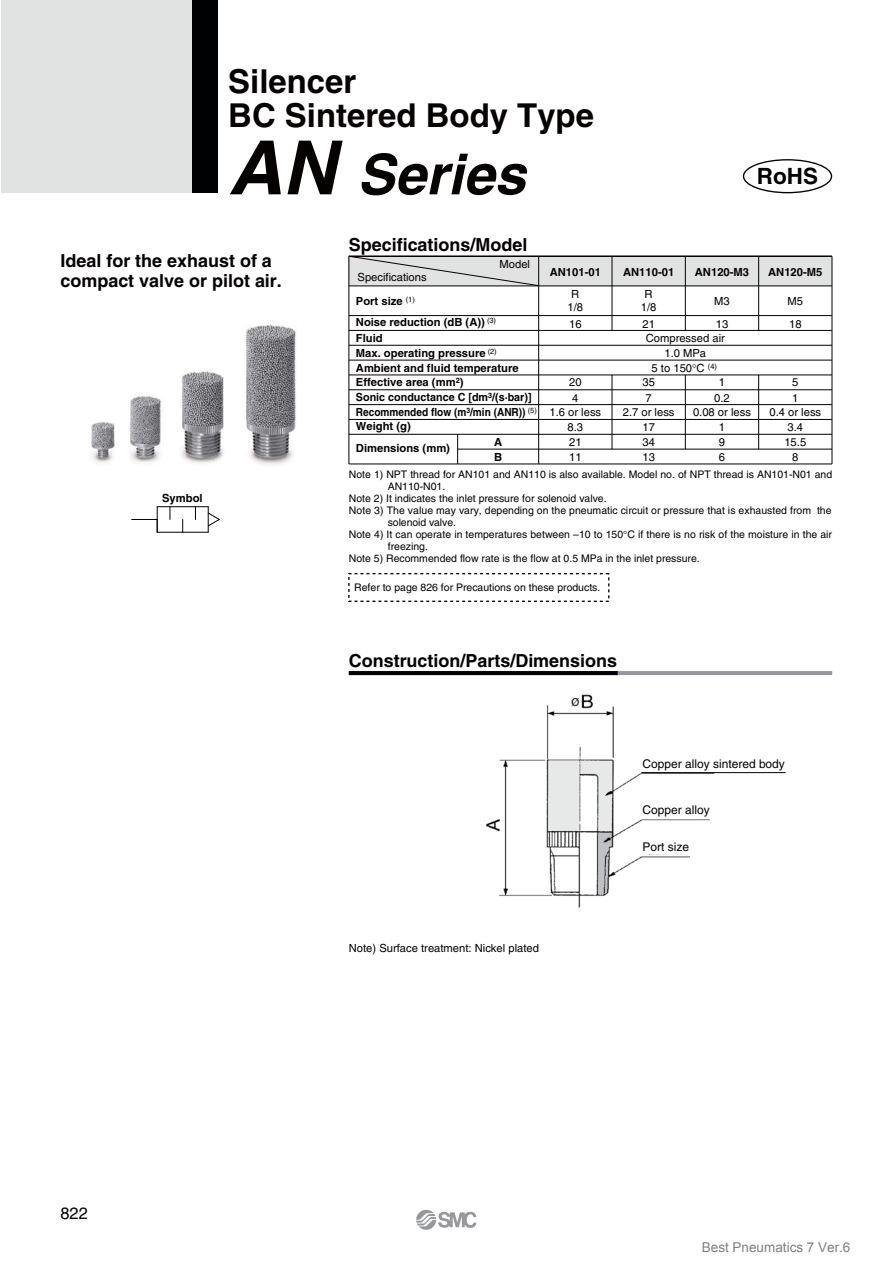
<style>
.page{position:relative;width:893px;height:1263px;background:#fff}
.page>*{position:absolute;margin:0;border:0;box-sizing:border-box;transform-origin:0 0}
.t1{font:italic 700 56.1px "Helvetica";color:#050100}
.t2{font:700 32.85px/34.3px "Helvetica";color:#050100}
.t3{font:700 22.5px "Helvetica";color:#000102}
.t4{font:700 18px/19.5px "Helvetica";color:#050100}
.t5{font:16.5px "Helvetica";color:#000102}
.t6{font:13.5px "Arial";color:#808080}
.t7{font:12px "Helvetica";color:#050100}
.t8{font:700 11.25px/14.9px "Helvetica";color:#050100}
.t9{font:11.25px/13.5px "Helvetica";color:#050100;text-align:center}
.t10{font:700 11.25px "Helvetica";color:#050100;scale:.9 1}
.t11{font:700 11.25px "Helvetica";color:#000102}
.t12{font:10.5px "Helvetica";color:#050100}
.s1{font-size:74.7px}
.s2{font-weight:400}
</style>
<div class="page">
<img style="left:486px;top:694px;width:242px;height:214px">
<div style="left:640px;top:749px;width:93px;height:22px;background:#fff"></div>
<div style="left:643px;top:794px;width:92px;height:23px;background:#fff"></div>
<div style="left:642px;top:829px;width:93px;height:24px;background:#fff"></div>
<hr style="left:641px;top:772px;width:145px;height:1px;background:#050100">
<div style="left:690px;top:853px;width:34px;height:6px;background:#fff"></div>
<div style="left:694px;top:833px;width:53px;height:60px;background:#fff"></div>
<img style="left:91px;top:325px;width:205px;height:140px">
<div style="left:1px;top:0;width:191px;height:193px;background:#e1e2e2"></div>
<div style="left:192px;top:0;width:25px;height:193px;background:#000102"></div>
<svg style="left:195px;top:507px;width:1px;height:12px"></svg>
<svg style="left:182px;top:519px;width:1px;height:13px"></svg>
<svg style="left:170px;top:507px;width:1px;height:12px"></svg>
<hr style="left:157px;top:532px;width:51px;height:1px;background:#050100">
<hr style="left:157px;top:506px;width:51px;height:1px;background:#050100">
<svg style="left:207px;top:507px;width:13px;height:25px"></svg>
<svg style="left:132px;top:507px;width:26px;height:25px"></svg>
<hr style="left:349px;top:671px;width:483px;height:4px;background:#96989c">
<hr style="left:349px;top:671px;width:269px;height:4px;background:#000102">
<div style="left:349px;top:256px;width:483px;height:30px;background:#e1e2e2"></div>
<hr style="left:349px;top:255px;width:483px;height:2px;background:#050100">
<hr style="left:349px;top:286px;width:483px;height:1px;background:#050100">
<hr style="left:349px;top:315px;width:483px;height:1px;background:#050100">
<hr style="left:612px;top:256px;width:1px;height:74px;background:#050100">
<hr style="left:685px;top:256px;width:1px;height:74px;background:#050100">
<hr style="left:758px;top:256px;width:1px;height:74px;background:#050100">
<hr style="left:612px;top:375px;width:1px;height:74px;background:#050100">
<hr style="left:685px;top:375px;width:1px;height:74px;background:#050100">
<hr style="left:758px;top:375px;width:1px;height:74px;background:#050100">
<hr style="left:349px;top:330px;width:483px;height:1px;background:#050100">
<hr style="left:349px;top:345px;width:483px;height:1px;background:#050100">
<hr style="left:349px;top:360px;width:483px;height:1px;background:#050100">
<hr style="left:349px;top:375px;width:483px;height:1px;background:#050100">
<hr style="left:349px;top:389px;width:483px;height:1px;background:#050100">
<hr style="left:349px;top:404px;width:483px;height:1px;background:#050100">
<hr style="left:349px;top:434px;width:483px;height:1px;background:#050100">
<hr style="left:458px;top:449px;width:374px;height:1px;background:#050100">
<hr style="left:349px;top:464px;width:483px;height:1px;background:#050100">
<svg style="left:348px;top:256px;width:190px;height:30px"></svg>
<hr style="left:538px;top:256px;width:1px;height:208px;background:#050100">
<hr style="left:349px;top:256px;width:1px;height:208px;background:#050100">
<hr style="left:832px;top:256px;width:1px;height:208px;background:#050100">
<hr style="left:457px;top:434px;width:1px;height:30px;background:#050100">
<hr style="left:349px;top:419px;width:483px;height:1px;background:#050100">
<div style="left:348px;top:573px;width:261px;height:29px;border:1px dashed #050100"></div>
<div style="left:743px;top:159px;width:89px;height:34px;border:1px solid #000102;border-radius:50%"></div>
<svg style="left:416px;top:1210px;width:60px;height:20px"></svg>
<h2 class="t2" style="left:228px;top:67px;width:367px">Silencer<br>BC Sintered Body Type</h2>
<h1 class="t1" style="left:228px;top:154px;width:299px"><span class="s1">AN</span> Series</h1>
<h3 class="t3" style="left:757px;top:168px;width:63px">RoHS</h3>
<h3 class="t4" style="left:349px;top:236px;width:180px">Specifications/Model</h3>
<h3 class="t4" style="left:60px;top:253px;width:223px">Ideal for the exhaust of a compact valve or pilot air.</h3>
<p class="t9" style="left:499px;top:259px;width:32px">Model</p>
<p class="t9" style="left:357px;top:271px;width:71px">Specifications</p>
<p class="t8" style="left:356px;top:295px;width:61px">Port size <sup>(1)</sup></p>
<p class="t8" style="left:550px;top:265px;width:53px">AN101-01</p>
<p class="t8" style="left:623px;top:265px;width:53px">AN110-01</p>
<p class="t8" style="left:695px;top:265px;width:56px">AN120-M3</p>
<p class="t8" style="left:768px;top:265px;width:56px">AN120-M5</p>
<p class="t9" style="left:567px;top:288px;width:17px">R<br>1/8</p>
<p class="t9" style="left:641px;top:288px;width:17px">R<br>1/8</p>
<p class="t9" style="left:714px;top:296px;width:17px">M3</p>
<p class="t9" style="left:787px;top:296px;width:17px">M5</p>
<p class="t11" style="left:162px;top:494px;width:42px">Symbol</p>
<h3 class="t5" style="left:60px;top:1207px;width:29px">822</h3>
<p class="t8" style="left:356px;top:316px;width:177px">Noise reduction (dB (A)) <sup>(3)<br></sup>Fluid<br>Max. operating pressure <sup>(2)<br></sup>Ambient and fluid temperature<br>Effective area (mm<sup>2</sup>)<br>Sonic conductance C [dm<sup>3</sup>/(s·bar)]</p>
<p class="t8" style="left:356px;top:416px;width:96px;line-height:22.4px">Weight (g)<br>Dimensions (mm)</p>
<p class="t9" style="left:716px;top:318px;width:14px">13</p>
<p class="t9" style="left:789px;top:318px;width:14px">18</p>
<p class="t9" style="left:569px;top:318px;width:14px">16</p>
<p class="t9" style="left:642px;top:318px;width:14px">21</p>
<p class="t9" style="left:646px;top:333px;width:81px">Compressed air</p>
<p class="t9" style="left:664px;top:347px;width:43px">1.0 MPa</p>
<p class="t9" style="left:651px;top:362px;width:67px">5 to 150■C <sup>(4)</sup></p>
<p class="t9" style="left:569px;top:377px;width:14px">20</p>
<p class="t9" style="left:642px;top:377px;width:14px">35</p>
<p class="t9" style="left:719px;top:377px;width:8px">1</p>
<p class="t9" style="left:792px;top:377px;width:8px">5</p>
<p class="t9" style="left:572px;top:392px;width:8px">4</p>
<p class="t9" style="left:645px;top:392px;width:8px">7</p>
<p class="t9" style="left:714px;top:392px;width:17px">0.2</p>
<p class="t9" style="left:792px;top:392px;width:8px">1</p>
<p class="t9" style="left:567px;top:422px;width:17px">8.3</p>
<p class="t9" style="left:642px;top:422px;width:14px">17</p>
<p class="t9" style="left:719px;top:422px;width:8px">1</p>
<p class="t9" style="left:787px;top:422px;width:17px">3.4</p>
<p class="t9" style="left:569px;top:437px;width:14px">21</p>
<p class="t9" style="left:642px;top:437px;width:14px">34</p>
<p class="t9" style="left:719px;top:437px;width:8px">9</p>
<p class="t9" style="left:784px;top:437px;width:23px">15.5</p>
<p class="t9" style="left:569px;top:451px;width:14px">11</p>
<p class="t10" style="left:356px;top:408px;width:274px">Recommended flow (m<sup>3</sup>/min (ANR)) <sup>(5)</sup> <span class="s2">1.6 or less</span></p>
<p class="t9" style="left:623px;top:406px;width:53px">2.7 or less</p>
<p class="t9" style="left:693px;top:406px;width:59px">0.08 or less</p>
<p class="t9" style="left:769px;top:406px;width:53px">0.4 or less</p>
<p class="t8" style="left:494px;top:436px;width:10px">A<br>B</p>
<p class="t9" style="left:642px;top:451px;width:14px">13</p>
<p class="t9" style="left:719px;top:451px;width:8px">6</p>
<p class="t9" style="left:792px;top:451px;width:8px">8</p>
<p class="t12" style="left:349px;top:471px;width:485px">Note 1) NPT thread for AN101 and AN110 is also available. Model no. of NPT thread is AN101-N01 and</p>
<p class="t12" style="left:388px;top:483px;width:59px">AN110-N01.</p>
<p class="t12" style="left:349px;top:495px;width:259px">Note 2) It indicates the inlet pressure for solenoid valve.</p>
<p class="t12" style="left:349px;top:507px;width:484px">Note 3) The value may vary, depending on the pneumatic circuit or pressure that is exhausted from the</p>
<p class="t12" style="left:388px;top:519px;width:70px">solenoid valve.</p>
<p class="t12" style="left:349px;top:531px;width:485px">Note 4) It can operate in temperatures between –10 to 150■C if there is no risk of the moisture in the air</p>
<p class="t12" style="left:388px;top:543px;width:42px">freezing.</p>
<p class="t12" style="left:349px;top:555px;width:352px">Note 5) Recommended flow rate is the flow at 0.5 MPa in the inlet pressure.</p>
<p class="t12" style="left:354px;top:584px;width:248px">Refer to page 826 for Precautions on these products.</p>
<h3 class="t4" style="left:349px;top:652px;width:270px">Construction/Parts/Dimensions</h3>
<p class="t9" style="left:349px;top:942px;width:192px">Note) Surface treatment: Nickel plated</p>
<p class="t7" style="left:643px;top:760px;width:144px">Copper alloy sintered body</p>
<p class="t7" style="left:643px;top:806px;width:69px">Copper alloy</p>
<p class="t7" style="left:643px;top:843px;width:48px">Port size</p>
<p class="t6" style="left:702px;top:1238px;width:150px">Best Pneumatics 7 Ver.6</p>
</div>
